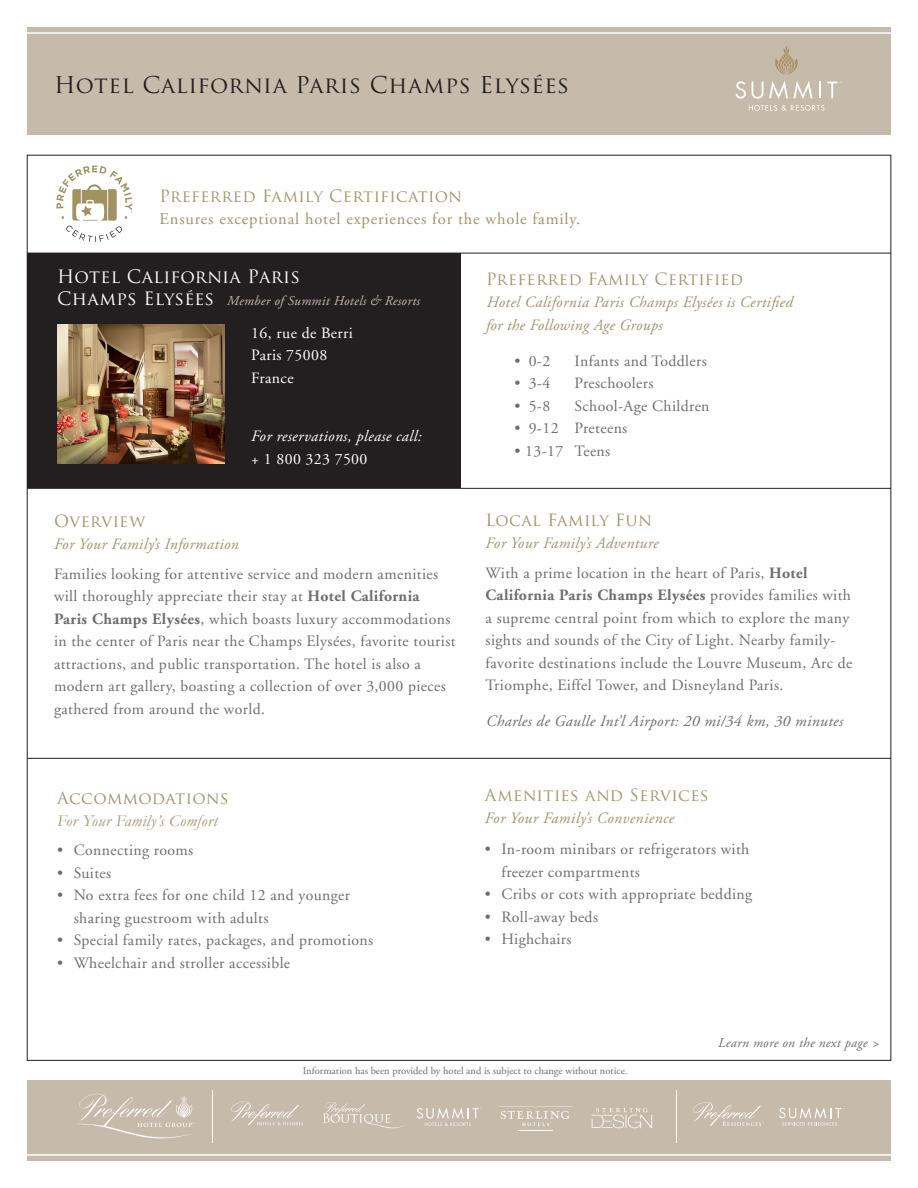
<style>
.page{position:relative;width:918px;height:1188px;background:#fff}
.page>*{position:absolute;margin:0;border:0;box-sizing:border-box;transform-origin:0 0}
.t1{font:22.5px "Trajan Pro";letter-spacing:.03em;color:#231f20}
.t2{font:18px "Trajan Pro";letter-spacing:.02em;color:#fff}
.t3{font:16.5px/22.5px "Adobe Garamond Pro";letter-spacing:.05em;color:#a69269}
.t4{font:16.5px "Trajan Pro";letter-spacing:.02em;color:#a69269}
.t5{font:italic 16.5px/22.5px "Garamond";letter-spacing:.03em;color:#a69269}
.t6{font:15.75px/22.5px "Adobe Garamond";letter-spacing:.025em;color:#6c6d70}
.t7{font:italic 15.75px/22.5px "Adobe Garamond Pro";letter-spacing:.025em;color:#a69269}
.t8{font:15.75px "Adobe Garamond Pro";letter-spacing:.025em;color:#6c6d70}
.t9{font:italic 15.75px "Adobe Garamond";letter-spacing:.025em;color:#6c6d70}
.t10{font:15.75px "Adobe Garamond";letter-spacing:.025em;color:#fff}
.t11{font:italic 15.75px "Adobe Garamond Pro";letter-spacing:.025em;color:#fff}
.t12{font:15.75px "Adobe Garamond Pro";letter-spacing:.025em;color:#fff}
.t13{font:italic 13.5px "Adobe Garamond Pro";letter-spacing:.025em;color:#c6baab}
.t14{font:italic 13.5px "Adobe Garamond Pro";letter-spacing:.025em;color:#6c6d70}
.t15{font:10.5px "Adobe Garamond Pro";color:#6c6d70}
.s1{font-family:"Trajan Pro"}
.s2{font-family:"Trajan Pro";font-style:normal;font-size:18px;color:#fff}
.s3{font-weight:700}
.s4{font-family:"Trajan Pro";font-style:normal}
.s5{font-family:"Adobe Garamond"}
</style>
<div class="page">
<div style="left:27px;top:253px;width:434px;height:235px;background:#231f20"></div>
<hr style="left:27px;top:253px;width:864px;height:1px;background:#231f20">
<div style="left:27px;top:1080px;width:864px;height:81px;background:#c6baab"></div>
<hr style="left:27px;top:488px;width:864px;height:1px;background:#231f20">
<img style="left:57px;top:324px;width:167px;height:140px">
<hr style="left:27px;top:1154px;width:865px;height:2px;background:#fff">
<div style="left:27px;top:27px;width:864px;height:108px;background:#c6baab"></div>
<hr style="left:27px;top:32px;width:865px;height:2px;background:#fff">
<hr style="left:27px;top:758px;width:864px;height:1px;background:#231f20">
<hr style="left:212px;top:1091px;width:1px;height:52px;background:#fff">
<svg style="left:77px;top:1094px;width:117px;height:45px"></svg>
<hr style="left:519px;top:1130px;width:34px;height:1px;background:#fff">
<svg style="left:498px;top:1105px;width:75px;height:21px"></svg>
<hr style="left:676px;top:1091px;width:1px;height:52px;background:#fff">
<svg style="left:779px;top:1107px;width:65px;height:19px"></svg>
<svg style="left:417px;top:1108px;width:65px;height:18px"></svg>
<svg style="left:323px;top:1102px;width:81px;height:27px"></svg>
<svg style="left:231px;top:1101px;width:72px;height:24px"></svg>
<svg style="left:693px;top:1102px;width:71px;height:24px"></svg>
<svg style="left:592px;top:1108px;width:63px;height:20px"></svg>
<svg style="left:56px;top:165px;width:76px;height:77px"></svg>
<svg style="left:775px;top:45px;width:23px;height:30px"></svg>
<svg style="left:735px;top:81px;width:11px;height:18px"></svg>
<svg style="left:752px;top:82px;width:11px;height:17px"></svg>
<svg style="left:769px;top:81px;width:43px;height:18px"></svg>
<svg style="left:819px;top:82px;width:2px;height:16px"></svg>
<svg style="left:827px;top:82px;width:15px;height:16px"></svg>
<svg style="left:749px;top:105px;width:75px;height:6px"></svg>
<p class="t1" style="left:54px;top:70px;width:517px">Hotel California Paris Champs Elysées</p>
<p class="t3" style="left:159px;top:186px;width:422px"><span class="s1">Preferred Family Certification<br></span>Ensures exceptional hotel experiences for the whole family.</p>
<p class="t2" style="left:57px;top:266px;width:245px">Hotel California Paris</p>
<p class="t13" style="left:57px;top:293px;width:365px"><span class="s2">Champs Elysées</span> Member of Summit Hotels &amp; Resorts</p>
<p class="t10" style="left:251px;top:324px;width:103px">16, rue de Berri</p>
<p class="t10" style="left:251px;top:347px;width:77px">Paris 75008</p>
<p class="t10" style="left:251px;top:369px;width:44px">France</p>
<p class="t11" style="left:251px;top:427px;width:172px">For reservations, please call:</p>
<p class="t12" style="left:251px;top:449px;width:118px">+ 1 800 323 7500</p>
<p class="t4" style="left:54px;top:510px;width:93px">Overview</p>
<p class="t7" style="left:54px;top:534px;width:186px">For Your Family’s Information</p>
<p class="t6" style="left:54px;top:563px;width:403px">Families looking for attentive service and modern amenities will thoroughly appreciate their stay at <span class="s3">Hotel California Paris Champs Elysées</span>, which boasts luxury accommodations in the center of Paris near the Champs Elysées, favorite tourist attractions, and public transportation. The hotel is also a modern art gallery, boasting a collection of over 3,000 pieces gathered from around the world.</p>
<p class="t5" style="left:57px;top:787px;width:173px"><span class="s4">Accommodations<br></span>For Your Family’s Comfort</p>
<p class="t6" style="left:57px;top:840px;width:138px">• Connecting rooms</p>
<p class="t6" style="left:57px;top:862px;width:56px">• Suites</p>
<p class="t6" style="left:74px;top:885px;width:278px;text-indent:-16px">• No extra fees for one child 12 and younger sharing guestroom with adults</p>
<p class="t6" style="left:57px;top:930px;width:318px">• Special family rates, packages, and promotions</p>
<p class="t6" style="left:57px;top:952px;width:234px">• Wheelchair and stroller accessible</p>
<p class="t4" style="left:486px;top:268px;width:259px">Preferred Family Certified</p>
<p class="t7" style="left:486px;top:291px;width:308px"><span class="s5">Hotel California Paris Champs Elysées</span> is Certified for the Following Age Groups</p>
<p class="t8" style="left:514px;top:351px;width:37px">• 0-2</p>
<p class="t8" style="left:575px;top:351px;width:134px">Infants and Toddlers</p>
<p class="t8" style="left:514px;top:374px;width:37px">• 3-4</p>
<p class="t8" style="left:575px;top:374px;width:81px">Preschoolers</p>
<p class="t8" style="left:514px;top:396px;width:37px">• 5-8</p>
<p class="t8" style="left:575px;top:396px;width:137px">School-Age Children</p>
<p class="t8" style="left:514px;top:419px;width:114px">• 9-12 Preteens</p>
<p class="t8" style="left:514px;top:441px;width:97px">• 13-17 Teens</p>
<p class="t4" style="left:486px;top:510px;width:168px">Local Family Fun</p>
<p class="t7" style="left:486px;top:533px;width:175px">For Your Family’s Adventure</p>
<p class="t6" style="left:486px;top:562px;width:368px">With a prime location in the heart of Paris, <span class="s3">Hotel California Paris Champs Elysées</span> provides families with a supreme central point from which to explore the many sights and sounds of the City of Light. Nearby family&shy;favorite destinations include the Louvre Museum, Arc de Triomphe, Eiffel Tower, and Disneyland Paris.</p>
<p class="t9" style="left:486px;top:713px;width:358px">Charles de Gaulle Int’l Airport: 20 mi/34 km, 30 minutes</p>
<p class="t4" style="left:485px;top:784px;width:225px">Amenities and Services</p>
<p class="t7" style="left:485px;top:808px;width:191px">For Your Family’s Convenience</p>
<p class="t6" style="left:501px;top:838px;width:250px;text-indent:-16px">• In-room minibars or refrigerators with freezer compartments</p>
<p class="t6" style="left:485px;top:883px;width:269px">• Cribs or cots with appropriate bedding</p>
<p class="t6" style="left:485px;top:906px;width:115px">• Roll-away beds</p>
<p class="t6" style="left:485px;top:928px;width:88px">• Highchairs</p>
<p class="t14" style="left:718px;top:1035px;width:163px">Learn more on the next page &gt;</p>
<p class="t15" style="left:303px;top:1064px;width:326px">Information has been provided by hotel and is subject to change without notice.</p>
</div>
